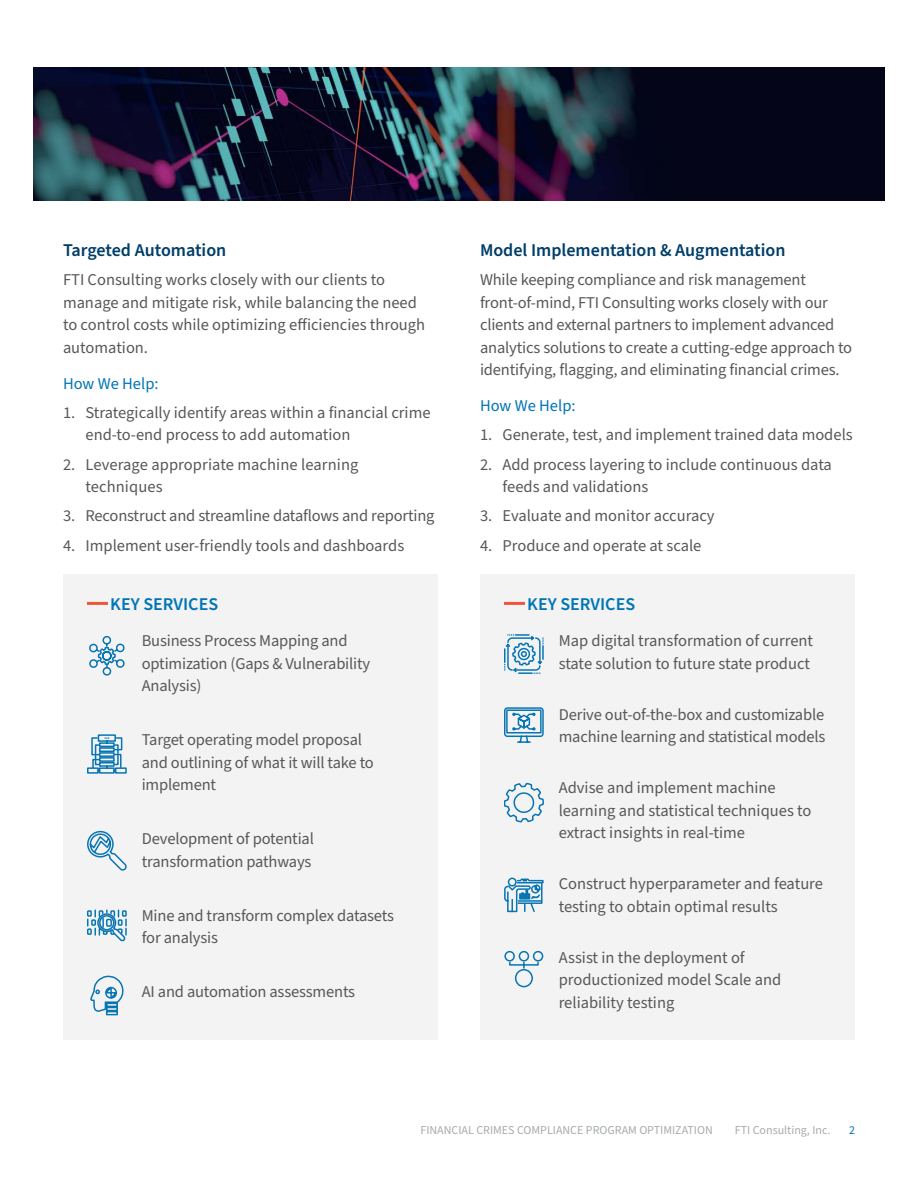
<style>
.page{position:relative;width:918px;height:1188px;background:#fff}
.page>*{position:absolute;margin:0;border:0;box-sizing:border-box;transform-origin:0 0}
.Subheading_L1{font:600 18px "Source Sans Pro";color:#003e69}
.Accent_Line_SubHeader{font:600 18px "Source Sans Pro";color:#0075b6}
.Body_Text{font:16.5px/22.5px "Source Sans Pro";letter-spacing:-.01em;color:#57585a}
.Subheading_L2{font:16.5px "Source Sans Pro";color:#0075b6}
.t1{font:12px "Source Sans Pro";color:#a8abac}
.t2{font:12px "Source Sans Pro";color:#0075b6}
</style>
<div class="page">
<div style="left:63px;top:574px;width:375px;height:466px;background:#f3f3f3"></div>
<svg style="left:87px;top:602px;width:21px;height:3px"></svg>
<svg style="left:89px;top:636px;width:36px;height:40px"></svg>
<svg style="left:87px;top:734px;width:40px;height:40px"></svg>
<svg style="left:90px;top:976px;width:34px;height:39px"></svg>
<svg style="left:87px;top:831px;width:40px;height:40px"></svg>
<svg style="left:87px;top:910px;width:40px;height:32px"></svg>
<div style="left:480px;top:574px;width:375px;height:466px;background:#f3f3f3"></div>
<svg style="left:504px;top:602px;width:21px;height:3px"></svg>
<svg style="left:504px;top:634px;width:40px;height:40px"></svg>
<svg style="left:504px;top:708px;width:40px;height:35px"></svg>
<svg style="left:504px;top:951px;width:40px;height:37px"></svg>
<svg style="left:504px;top:783px;width:40px;height:40px"></svg>
<svg style="left:504px;top:878px;width:40px;height:35px"></svg>
<img style="left:33px;top:68px;width:852px;height:133px">
<p class="Subheading_L1" style="left:63px;top:238px;width:165px">Targeted Automation</p>
<p class="Body_Text" style="left:63px;top:269px;width:364px">FTI Consulting works closely with our clients to manage and mitigate risk, while balancing the need to control costs while optimizing efficiencies through automation.</p>
<p class="Subheading_L2" style="left:63px;top:372px;width:97px">How We Help:</p>
<p class="Body_Text" style="left:86px;top:402px;width:347px;text-indent:-22px">1. Strategically identify areas within a financial crime end-to-end process to add automation</p>
<p class="Body_Text" style="left:86px;top:453px;width:274px;text-indent:-22px">2. Leverage appropriate machine learning techniques</p>
<p class="Body_Text" style="left:63px;top:505px;width:373px">3. Reconstruct and streamline dataflows and reporting</p>
<p class="Body_Text" style="left:63px;top:534px;width:343px">4. Implement user-friendly tools and dashboards</p>
<p class="Accent_Line_SubHeader" style="left:110px;top:592px;width:109px">KEY SERVICES</p>
<p class="Body_Text" style="left:142px;top:630px;width:230px">Business Process Mapping and optimization (Gaps &amp; Vulnerability<br>Analysis)</p>
<p class="Body_Text" style="left:142px;top:729px;width:234px">Target operating model proposal and outlining of what it will take to implement</p>
<p class="Body_Text" style="left:142px;top:828px;width:174px">Development of potential transformation pathways</p>
<p class="Body_Text" style="left:142px;top:904px;width:254px">Mine and transform complex datasets for analysis</p>
<p class="Body_Text" style="left:142px;top:981px;width:215px">AI and automation assessments</p>
<p class="Subheading_L1" style="left:480px;top:238px;width:307px">Model Implementation &amp; Augmentation</p>
<p class="Body_Text" style="left:480px;top:269px;width:374px">While keeping compliance and risk management front-of-mind, FTI Consulting works closely with our clients and external partners to implement advanced analytics solutions to create a cutting-edge approach to identifying, flagging, and eliminating financial crimes.</p>
<p class="Subheading_L2" style="left:480px;top:395px;width:97px">How We Help:</p>
<p class="Body_Text" style="left:480px;top:424px;width:374px">1. Generate, test, and implement trained data models</p>
<p class="Body_Text" style="left:502px;top:453px;width:331px;text-indent:-22px">2. Add process layering to include continuous data feeds and validations</p>
<p class="Body_Text" style="left:480px;top:505px;width:236px">3. Evaluate and monitor accuracy</p>
<p class="Body_Text" style="left:480px;top:534px;width:223px">4. Produce and operate at scale</p>
<p class="Accent_Line_SubHeader" style="left:527px;top:592px;width:109px">KEY SERVICES</p>
<p class="Body_Text" style="left:559px;top:630px;width:256px">Map digital transformation of current state solution to future state product</p>
<p class="Body_Text" style="left:559px;top:703px;width:268px">Derive out-of-the-box and customizable machine learning and statistical models</p>
<p class="Body_Text" style="left:559px;top:777px;width:254px">Advise and implement machine learning and statistical techniques to extract insights in real-time</p>
<p class="Body_Text" style="left:559px;top:873px;width:266px">Construct hyperparameter and feature testing to obtain optimal results</p>
<p class="Body_Text" style="left:559px;top:946px;width:224px">Assist in the deployment of productionized model Scale and reliability testing</p>
<p class="t1" style="left:420px;top:1122px;width:294px">FINANCIAL CRIMES COMPLIANCE PROGRAM OPTIMIZATION</p>
<p class="t1" style="left:735px;top:1122px;width:97px">FTI Consulting, Inc.</p>
<p class="t2" style="left:849px;top:1122px;width:7px">2</p>
</div>
